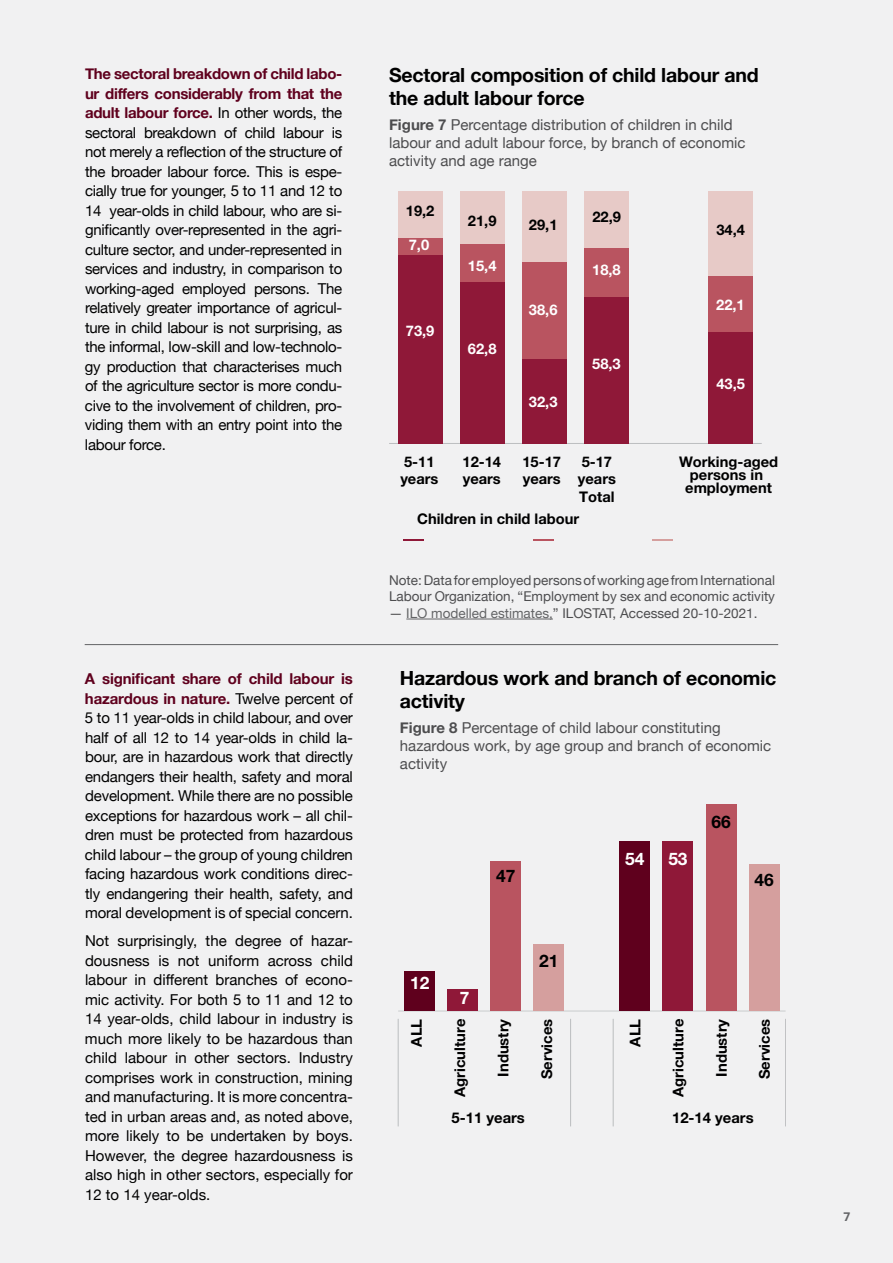
<style>
.page{position:relative;width:893px;height:1263px;background:#f1f1f2}
.page>*{position:absolute;margin:0;border:0;box-sizing:border-box;transform-origin:0 0}
.t1{font:700 19.5px/23.4px "Helvetica Neue";letter-spacing:-.01em;color:#000}
.t2{font:700 17.25px "Helvetica Neue";color:#000}
.t3{font:700 17.25px "Helvetica Neue";color:#fff}
.t4{font:15px/19.5px "Helvetica Neue";letter-spacing:-.01em;color:#000;text-align:justify}
.t5{font:15px/18px "Helvetica Neue";color:#4d4d4f}
.t6{font:700 14.85px "Helvetica Neue";color:#000}
.t7{font:700 14.7px/17.5px "Helvetica Neue";color:#000}
.t8{font:700 14.7px "Helvetica Neue";color:#fff}
.t9{font:13.5px/16.2px "Helvetica Neue";color:#4d4d4f}
.t10{font:700 12px "Open Sans";color:#636466}
.s1{font-weight:700;color:#5f001d}
.s2{font-weight:700}
.s3{color:#636466}
</style>
<div class="page">
<hr style="left:398px;top:1010px;width:388px;height:2px;background:#d1d3d4">
<div style="left:404px;top:971px;width:31px;height:40px;background:#5f001d"></div>
<div style="left:447px;top:989px;width:31px;height:22px;background:#8f1838"></div>
<div style="left:490px;top:861px;width:31px;height:150px;background:#b95460"></div>
<div style="left:533px;top:944px;width:31px;height:67px;background:#d59f9e"></div>
<div style="left:619px;top:842px;width:31px;height:169px;background:#5f001d"></div>
<div style="left:662px;top:842px;width:31px;height:169px;background:#8f1838"></div>
<div style="left:705px;top:804px;width:31px;height:207px;background:#b95460"></div>
<div style="left:749px;top:864px;width:31px;height:147px;background:#d59f9e"></div>
<hr style="left:398px;top:1019px;width:1px;height:107px;background:#bcbec0">
<hr style="left:570px;top:1019px;width:1px;height:107px;background:#bcbec0">
<hr style="left:613px;top:1019px;width:1px;height:107px;background:#bcbec0">
<hr style="left:785px;top:1019px;width:1px;height:107px;background:#bcbec0">
<svg style="left:652px;top:540px;width:21px;height:1px"></svg>
<svg style="left:533px;top:540px;width:20px;height:1px"></svg>
<svg style="left:403px;top:540px;width:20px;height:1px"></svg>
<hr style="left:389px;top:443px;width:373px;height:1px;background:#bcbec0">
<div style="left:708px;top:331px;width:45px;height:112px;background:#8f1838"></div>
<div style="left:584px;top:295px;width:45px;height:148px;background:#8f1838"></div>
<div style="left:522px;top:359px;width:45px;height:84px;background:#8f1838"></div>
<div style="left:460px;top:282px;width:45px;height:161px;background:#8f1838"></div>
<div style="left:398px;top:254px;width:44px;height:189px;background:#8f1838"></div>
<div style="left:708px;top:275px;width:45px;height:56px;background:#b95460"></div>
<div style="left:584px;top:248px;width:45px;height:49px;background:#b95460"></div>
<div style="left:522px;top:261px;width:45px;height:98px;background:#b95460"></div>
<div style="left:460px;top:244px;width:45px;height:38px;background:#b95460"></div>
<div style="left:398px;top:237px;width:44px;height:18px;background:#b95460"></div>
<div style="left:708px;top:191px;width:45px;height:84px;background:#e7cac7"></div>
<div style="left:584px;top:191px;width:45px;height:57px;background:#e7cac7"></div>
<div style="left:522px;top:191px;width:45px;height:70px;background:#e7cac7"></div>
<div style="left:460px;top:191px;width:45px;height:53px;background:#e7cac7"></div>
<div style="left:398px;top:191px;width:44px;height:46px;background:#e7cac7"></div>
<hr style="left:406px;top:619px;width:147px;height:1px;background:#636466">
<hr style="left:85px;top:644px;width:693px;height:1px;background:#636466">
<p class="t4" style="left:85px;top:64px;width:259px"><span class="s1">The sectoral breakdown of child labo&shy;ur differs considerably from that the adult labour force.</span> In other words, the sectoral breakdown of child labour is not merely a reflection of the structure of the broader labour force. This is espe&shy;cially true for younger, 5 to 11 and 12 to 14 year-olds in child labour, who are si&shy;gnificantly over-represented in the agri&shy;culture sector, and under-represented in services and industry, in comparison to working-aged employed persons. The relatively greater importance of agricul&shy;ture in child labour is not surprising, as the informal, low-skill and low-technolo&shy;gy production that characterises much of the agriculture sector is more condu&shy;cive to the involvement of children, pro&shy;viding them with an entry point into the labour force.</p>
<p class="t4" style="left:85px;top:669px;width:269px"><span class="s1">A significant share of child labour is hazardous in nature.</span> Twelve percent of 5 to 11 year-olds in child labour, and over half of all 12 to 14 year-olds in child la&shy;bour, are in hazardous work that directly endangers their health, safety and moral development. While there are no possible exceptions for hazardous work – all chil&shy;dren must be protected from hazardous child labour – the group of young children facing hazardous work conditions direc&shy;tly endangering their health, safety, and moral development is of special concern.</p>
<p class="t4" style="left:85px;top:931px;width:269px">Not surprisingly, the degree of hazar&shy;dousness is not uniform across child labour in different branches of econo&shy;mic activity. For both 5 to 11 and 12 to 14 year-olds, child labour in industry is much more likely to be hazardous than child labour in other sectors. Industry comprises work in construction, mining and manufacturing. It is more concentra&shy;ted in urban areas and, as noted above, more likely to be undertaken by boys.<br>However, the degree hazardousness is also high in other sectors, especially for 12 to 14 year-olds.</p>
<h1 class="t1" style="left:389px;top:63px;width:371px">Sectoral composition of child labour and the adult labour force</h1>
<p class="t5" style="left:389px;top:116px;width:358px"><span class="s2">Figure 7</span> Percentage distribution of children in child labour and adult labour force, by branch of economic activity and age range</p>
<p class="t7" style="left:406px;top:201px;width:30px">19,2</p>
<p class="t8" style="left:409px;top:236px;width:22px">7,0</p>
<p class="t8" style="left:406px;top:322px;width:30px">73,9</p>
<p class="t7" style="left:468px;top:211px;width:30px">21,9</p>
<p class="t8" style="left:468px;top:257px;width:30px">15,4</p>
<p class="t8" style="left:468px;top:339px;width:30px">62,8</p>
<p class="t7" style="left:529px;top:216px;width:30px">29,1</p>
<p class="t8" style="left:529px;top:300px;width:30px">38,6</p>
<p class="t8" style="left:529px;top:392px;width:30px">32,3</p>
<p class="t7" style="left:592px;top:208px;width:30px">22,9</p>
<p class="t8" style="left:592px;top:261px;width:30px">18,8</p>
<p class="t8" style="left:592px;top:355px;width:30px">58,3</p>
<p class="t7" style="left:716px;top:220px;width:30px">34,4</p>
<p class="t8" style="left:716px;top:295px;width:30px">22,1</p>
<p class="t8" style="left:716px;top:374px;width:30px">43,5</p>
<p class="t7" style="left:400px;top:452px;width:40px">5-11 years</p>
<p class="t7" style="left:462px;top:452px;width:40px">12-14 years</p>
<p class="t7" style="left:522px;top:452px;width:40px">15-17 years</p>
<p class="t7" style="left:578px;top:452px;width:40px">5-17 years<br>Total</p>
<p class="t7" style="left:679px;top:454px;width:101px;line-height:13.5px;text-align:center">Working-aged persons in employment</p>
<p class="t7" style="left:417px;top:510px;width:163px">Children in child labour</p>
<p class="t9" style="left:389px;top:572px;width:387px">Note:Data for employedpersonsofworkingage fromInternational<br>Labour Organization, “Employment by sex and economic activity</p>
<p class="t9" style="left:389px;top:605px;width:370px">— <span class="s3">ILO modelled estimates,</span>” ILOSTAT, Accessed 20-10-2021.</p>
<h1 class="t1" style="left:400px;top:666px;width:378px">Hazardous work and branch of economic activity</h1>
<p class="t5" style="left:400px;top:718px;width:373px"><span class="s2">Figure 8</span> Percentage of child labour constituting hazardous work, by age group and branch of economic activity</p>
<p class="t2" style="left:496px;top:865px;width:21px">47</p>
<p class="t3" style="left:625px;top:848px;width:21px">54</p>
<p class="t3" style="left:668px;top:848px;width:21px">53</p>
<p class="t2" style="left:711px;top:811px;width:21px">66</p>
<p class="t2" style="left:754px;top:869px;width:21px">46</p>
<p class="t3" style="left:410px;top:972px;width:21px">12</p>
<p class="t6" style="left:407px;top:1046px;width:29px;rotate:-90deg">ALL</p>
<p class="t3" style="left:460px;top:987px;width:11px">7</p>
<p class="t6" style="left:451px;top:1097px;width:80px;rotate:-90deg">Agriculture</p>
<p class="t2" style="left:539px;top:950px;width:21px">21</p>
<p class="t6" style="left:494px;top:1076px;width:59px;rotate:-90deg">Industry</p>
<p class="t6" style="left:538px;top:1079px;width:62px;rotate:-90deg">Services</p>
<p class="t6" style="left:669px;top:1097px;width:80px;rotate:-90deg">Agriculture</p>
<p class="t6" style="left:626px;top:1046px;width:29px;rotate:-90deg">ALL</p>
<p class="t6" style="left:712px;top:1076px;width:59px;rotate:-90deg">Industry</p>
<p class="t6" style="left:755px;top:1079px;width:62px;rotate:-90deg">Services</p>
<p class="t6" style="left:452px;top:1109px;width:75px">5-11 years</p>
<p class="t6" style="left:672px;top:1109px;width:83px">12-14 years</p>
<p class="t10" style="left:844px;top:1208px;width:8px">7</p>
</div>
